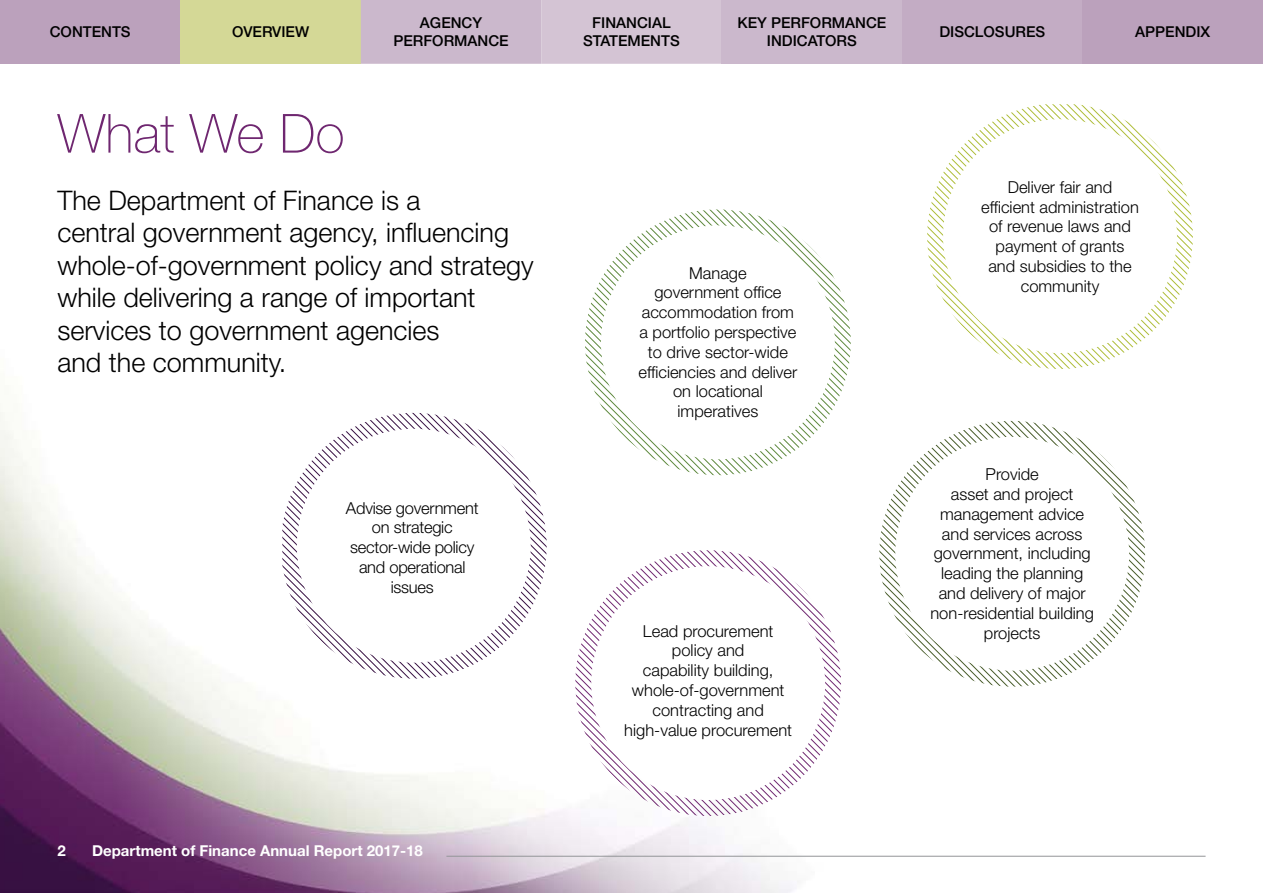
<style>
.page{position:relative;width:1263px;height:893px;background:#fff}
.page>*{position:absolute;margin:0;border:0;box-sizing:border-box;transform-origin:0 0}
.t1{font:100 54px "Helvetica Neue LT Std";color:#6f2770}
.t2{font:300 27px/32.4px "Helvetica Neue LT Std";color:#000}
.t3{font:300 16.5px/19.8px "Helvetica Neue LT Std";color:#000;text-align:center}
.t4{font:500 15px/18px "Helvetica Neue LT Std";color:#000;text-align:center}
.t5{font:700 15px "Helvetica Neue LT Std";color:#fff}
</style>
<div class="page">
<img style="left:0;top:412px;width:1206px;height:481px">
<svg style="left:575px;top:550px;width:266px;height:266px"></svg>
<div style="left:591px;top:566px;width:234px;height:234px;background:#fff;border-radius:50%"></div>
<svg style="left:879px;top:421px;width:266px;height:266px"></svg>
<div style="left:895px;top:437px;width:234px;height:234px;background:#fff;border-radius:50%"></div>
<svg style="left:585px;top:209px;width:266px;height:266px"></svg>
<div style="left:601px;top:225px;width:234px;height:234px;background:#fff;border-radius:50%"></div>
<svg style="left:927px;top:104px;width:266px;height:265px"></svg>
<div style="left:943px;top:119px;width:234px;height:234px;background:#fff;border-radius:50%"></div>
<svg style="left:282px;top:413px;width:265px;height:266px"></svg>
<div style="left:297px;top:429px;width:234px;height:234px;background:#fff;border-radius:50%"></div>
<hr style="left:446px;top:856px;width:759px;height:1px;background:#939598">
<div style="left:0;top:0;width:180px;height:64px;background:#bba1bc"></div>
<div style="left:180px;top:0;width:181px;height:64px;background:#d4d896"></div>
<svg style="left:361px;top:0;width:361px;height:64px;background:#cfbed0"></svg>
<div style="left:722px;top:0;width:180px;height:64px;background:#cbb8cc"></div>
<div style="left:902px;top:0;width:180px;height:64px;background:#c3acc4"></div>
<div style="left:1082px;top:0;width:181px;height:64px;background:#bba1bc"></div>
<p class="t4" style="left:50px;top:23px;width:82px">CONTENTS</p>
<p class="t4" style="left:232px;top:23px;width:79px">OVERVIEW</p>
<p class="t4" style="left:393px;top:13px;width:117px">AGENCY<br>PERFORMANCE</p>
<p class="t4" style="left:583px;top:13px;width:98px">FINANCIAL<br>STATEMENTS</p>
<p class="t4" style="left:737px;top:13px;width:150px">KEY PERFORMANCE<br>INDICATORS</p>
<p class="t4" style="left:939px;top:23px;width:107px">DISCLOSURES</p>
<p class="t4" style="left:1135px;top:23px;width:77px">APPENDIX</p>
<h1 class="t1" style="left:57px;top:103px;width:289px">What We Do</h1>
<h2 class="t2" style="left:57px;top:184px;width:478px">The Department of Finance is a<br>central government agency, influencing whole-of-government policy and strategy while delivering a range of important services to government agencies<br>and the community.</h2>
<p class="t3" style="left:346px;top:497px;width:134px">Advise government on strategic sector-wide policy and operational issues</p>
<p class="t5" style="left:57px;top:842px;width:10px">2</p>
<p class="t5" style="left:92px;top:842px;width:332px">Department of Finance Annual Report 2017-18</p>
<p class="t3" style="left:639px;top:263px;width:160px">Manage<br>government office accommodation from a portfolio perspective to drive sector-wide efficiencies and deliver on locational imperatives</p>
<p class="t3" style="left:624px;top:620px;width:169px">Lead procurement policy and<br>capability building, whole-of-government contracting and high-value procurement</p>
<p class="t3" style="left:981px;top:177px;width:159px">Deliver fair and efficient administration of revenue laws and payment of grants and subsidies to the community</p>
<p class="t3" style="left:930px;top:464px;width:165px">Provide<br>asset and project management advice and services across government, including leading the planning and delivery of major non-residential building projects</p>
</div>
